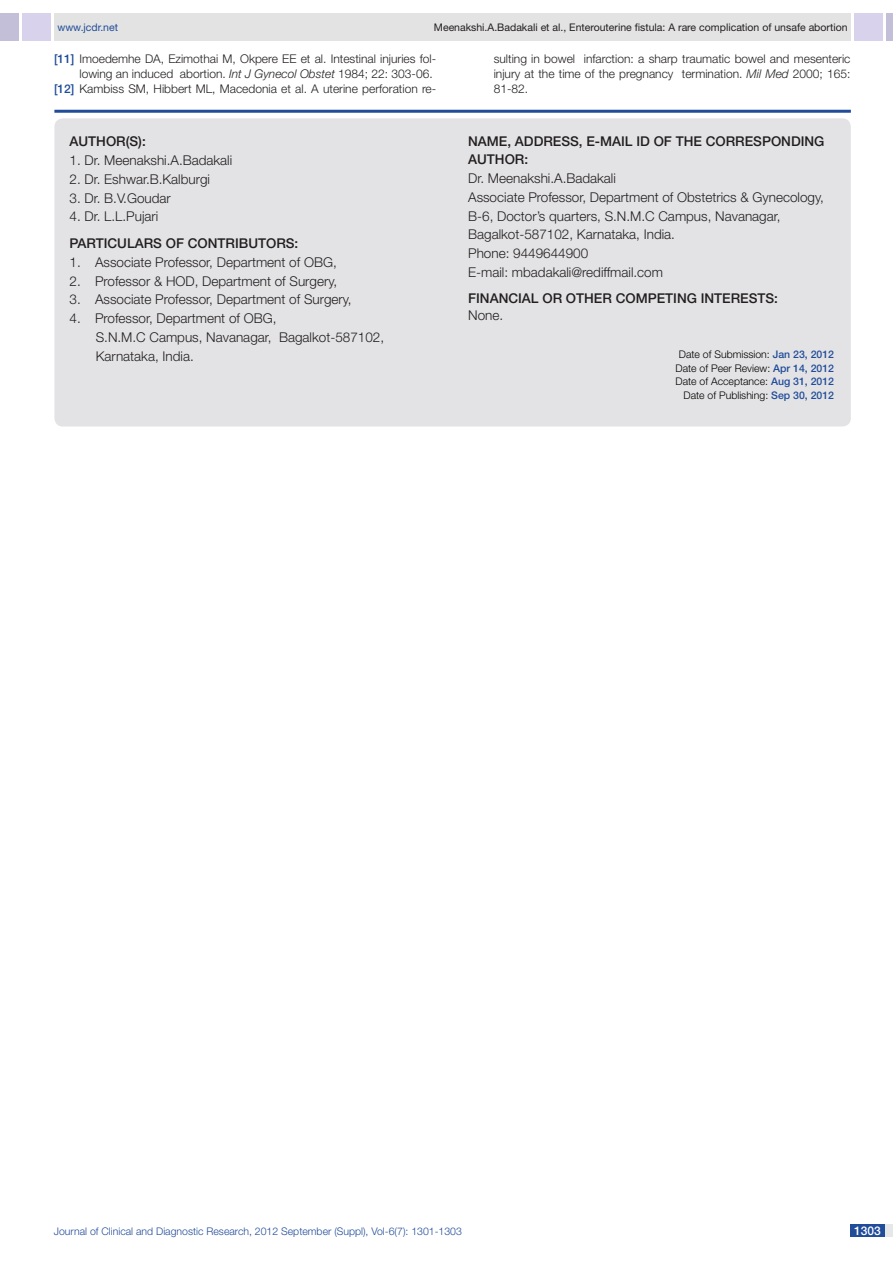
<style>
.page{position:relative;width:893px;height:1263px;background:#fff}
.page>*{position:absolute;margin:0;border:0;box-sizing:border-box;transform-origin:0 0}
.Body_text{font:300 13.5px/18.8px "Helvetica Neue";color:#231f20}
.con_particulars{font:300 13.5px "Helvetica Neue";color:#231f20}
.Body_text-2{font:500 13.5px "Helvetica Neue";color:#231f20}
.con_particulars-2{font:500 13.5px "Helvetica Neue";color:#231f20}
.t1{font:300 12px/15px "Helvetica Neue";color:#231f20;text-align:right}
.t2{font:500 12px "Helvetica Neue";color:#fff}
.t3{font:300 10.5px/13.5px "Helvetica Neue";color:#000;text-align:center}
.t4{font:10.5px "Helvetica Neue";color:#231f20}
.t5{font:300 10.5px "Helvetica Neue";color:#214c99}
.t6{font:10.5px "Helvetica Neue";color:#214c99}
.s1{font-weight:500;color:#214c99}
.s2{font-style:italic}
</style>
<div class="page">
<div style="left:54px;top:13px;width:796px;height:28px;background:#e3e3e3"></div>
<div style="left:0;top:13px;width:19px;height:28px;background:#c3bfd8"></div>
<div style="left:22px;top:13px;width:29px;height:28px;background:#d9d2ec"></div>
<div style="left:886px;top:13px;width:7px;height:28px;background:#c3bfd8"></div>
<div style="left:854px;top:13px;width:29px;height:28px;background:#d9d2ec"></div>
<div style="left:850px;top:1224px;width:43px;height:13px;background:#e6e7e9"></div>
<div style="left:850px;top:1224px;width:35px;height:13px;background:#214c99"></div>
<hr style="left:54px;top:110px;width:797px;height:3px;background:#214c99">
<div style="left:54px;top:118px;width:797px;height:308px;background:#e3e3e5;border-radius:9px"></div>
<p class="t6" style="left:57px;top:21px;width:62px">www.jcdr.net</p>
<p class="t4" style="left:434px;top:21px;width:415px">Meenakshi.A.Badakali et al., Enterouterine fistula: A rare complication of unsafe abortion</p>
<p class="t1" style="left:54px;top:51px;width:384px"><span class="s1">[11]</span> Imoedemhe DA, Ezimothai M, Okpere EE et al. Intestinal injuries fol&shy;lowing an induced abortion. <span class="s2">Int J Gynecol Obstet</span> 1984; 22: 303-06.<br><span class="s1">[12]</span> Kambiss SM, Hibbert ML, Macedonia et al. A uterine perforation re-</p>
<p class="t1" style="left:494px;top:51px;width:358px;text-align:justify">sulting in bowel infarction: a sharp traumatic bowel and mesenteric injury at the time of the pregnancy termination. <span class="s2">Mil Med</span> 2000; 165:<br>81-82.</p>
<p class="Body_text-2" style="left:69px;top:134px;width:38px">AUTHOR</p>
<p class="Body_text-2" style="left:126px;top:134px;width:22px">(S):</p>
<p class="con_particulars" style="left:69px;top:152px;width:164px">1. Dr. Meenakshi.A.Badakali</p>
<p class="con_particulars" style="left:69px;top:171px;width:142px">2. Dr. Eshwar.B.Kalburgi</p>
<p class="con_particulars" style="left:69px;top:190px;width:103px">3. Dr. B.V.Goudar</p>
<p class="con_particulars" style="left:69px;top:208px;width:90px">4. Dr. L.L.Pujari</p>
<p class="Body_text-2" style="left:69px;top:235px;width:58px">PARTICULARS</p>
<p class="Body_text-2" style="left:166px;top:235px;width:111px">OF CONTRI BUTORS</p>
<p class="Body_text-2" style="left:295px;top:235px;width:5px">:</p>
<p class="con_particulars" style="left:69px;top:254px;width:269px">1. Associate Professor, Department of OBG,</p>
<p class="con_particulars" style="left:69px;top:272px;width:269px">2. Professor &amp; HOD, Department of Surgery,</p>
<p class="con_particulars" style="left:69px;top:291px;width:284px">3. Associate Professor, Department of Surgery,</p>
<p class="con_particulars" style="left:69px;top:310px;width:209px">4. Professor, Department of OBG,</p>
<p class="Body_text" style="left:96px;top:327px;width:290px">S.N.M.C Campus, Navanagar, Bagalkot-587102,</p>
<p class="Body_text" style="left:96px;top:346px;width:100px">Karnataka, India.</p>
<p class="con_particulars-2" style="left:468px;top:134px;width:57px">NAME, ADDRESS</p>
<p class="con_particulars-2" style="left:579px;top:134px;width:42px">, E-MAIL</p>
<p class="con_particulars-2" style="left:636px;top:134px;width:90px">ID OF THE CORRES</p>
<p class="con_particulars-2" style="left:762px;top:134px;width:19px">PONDING</p>
<p class="con_particulars-2" style="left:468px;top:152px;width:38px">AUTHOR</p>
<p class="con_particulars-2" style="left:524px;top:152px;width:5px">:</p>
<p class="Body_text" style="left:468px;top:169px;width:357px">Dr. Meenakshi.A.Badakali<br>Associate Professor, Department of Obstetrics &amp; Gynecology,</p>
<p class="Body_text" style="left:468px;top:206px;width:314px">B-6, Doctor’s quarters, S.N.M.C Campus, Navanagar,<br>Bagalkot-587102, Karnataka, India.</p>
<p class="Body_text" style="left:468px;top:244px;width:122px">Phone: 9449644900</p>
<p class="Body_text" style="left:468px;top:262px;width:196px">E-mail: mbadakali@rediffmail.com</p>
<p class="Body_text-2" style="left:468px;top:290px;width:126px">Financ ial OR OTHER</p>
<p class="Body_text-2" style="left:616px;top:290px;width:66px">COMPETING</p>
<p class="Body_text-2" style="left:701px;top:290px;width:31px">INTERES</p>
<p class="Body_text-2" style="left:757px;top:290px;width:22px">TS:</p>
<p class="Body_text" style="left:468px;top:305px;width:37px">None.</p>
<p class="t3" style="left:675px;top:347px;width:160px">Date of Submission: <span class="s1">Jan 23, 2012<br></span>Date of Peer Review: <span class="s1">Apr 14, 2012<br></span>Date of Acceptance: <span class="s1">Aug 31, 2012</span></p>
<p class="t3" style="left:683px;top:388px;width:152px">Date of Publishing: <span class="s1">Sep 30, 2012</span></p>
<p class="t5" style="left:54px;top:1225px;width:410px">Journal of Clinical and Diagnostic Research, 2012 September (Suppl), Vol-6(7): 1301-1303</p>
<p class="t2" style="left:854px;top:1223px;width:28px">1303</p>
</div>
